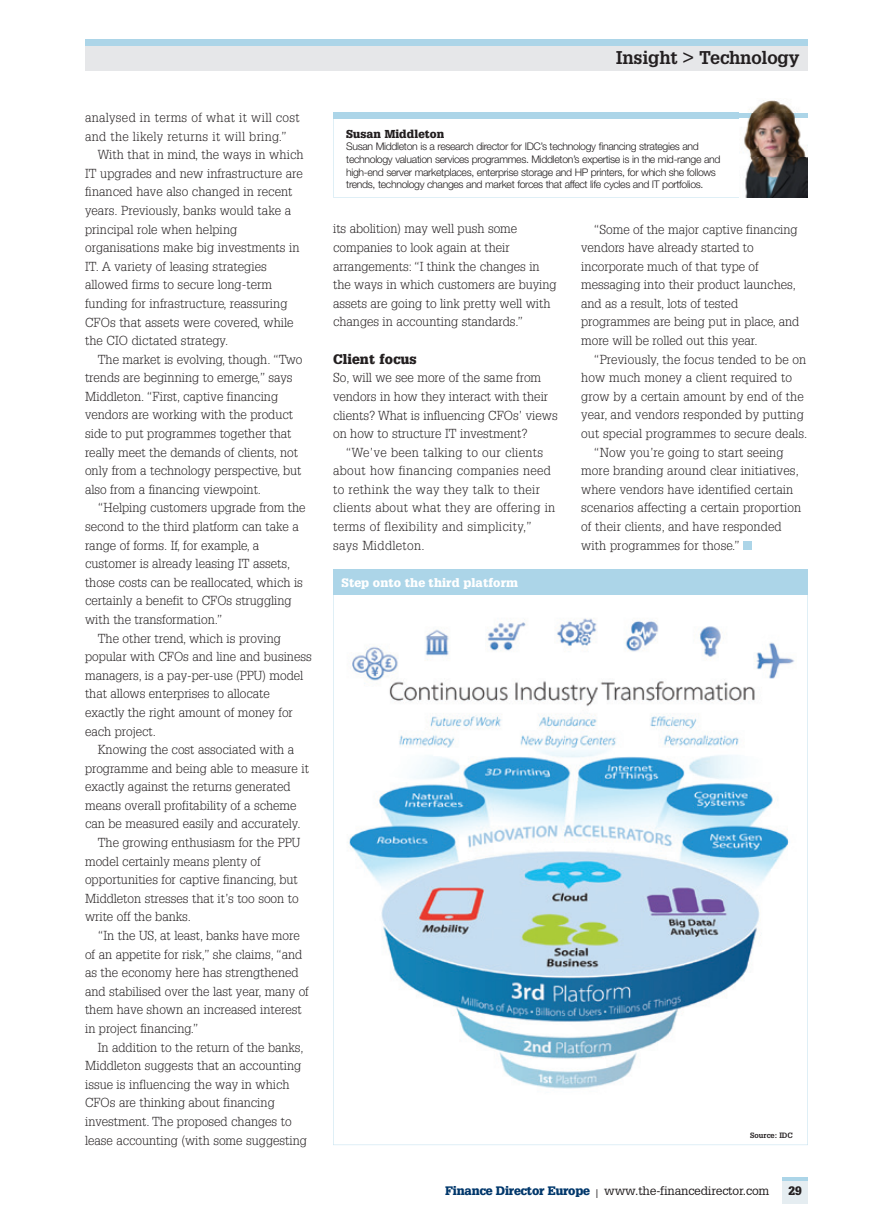
<style>
.page{position:relative;width:893px;height:1217px;background:#fff}
.page>*{position:absolute;margin:0;border:0;box-sizing:border-box;transform-origin:0 0}
.t1{font:700 18px "Glypha LT Std";letter-spacing:-.01em;color:#231f20}
.t2{font:900 13.5px "Glypha LT Std";letter-spacing:.01em;color:#231f20}
.t3{font:300 12.75px/18.6px "Glypha LT Std";color:#231f20}
.t4{font:300 12.75px/18.6px "Glypha LT Std";letter-spacing:.025em;color:#231f20}
.t5{font:12px "Glypha LT Std";letter-spacing:-.01em;color:#231f20}
.t6{font:900 12px "Glypha LT Std";letter-spacing:.01em;color:#fff}
.t7{font:900 12px "Glypha LT Std";color:#231f20}
.t8{font:900 11.25px "Glypha LT Std";letter-spacing:.01em;color:#231f20}
.t9{font:300 10.5px/12.6px "Helvetica Neue LT Std";letter-spacing:-.03em;color:#231f20}
.t10{font:700 7.5px "Glypha LT Std";color:#231f20}
.s1{font-weight:900;color:#00376b}
</style>
<div class="page">
<div style="left:85px;top:41px;width:723px;height:30px;background:#e6e7e9"></div>
<div style="left:85px;top:39px;width:723px;height:6px;background:#acd5e8"></div>
<div style="left:782px;top:1177px;width:26px;height:26px;background:#e5edf1"></div>
<hr style="left:782px;top:1177px;width:26px;height:3px;background:#acd5e8">
<div style="left:743px;top:540px;width:9px;height:9px;background:#acd5e8"></div>
<div style="left:333px;top:113px;width:475px;height:6px;background:#acd5e8"></div>
<img style="left:807px;top:119px;width:1px;height:78px">
<img style="left:740px;top:100px;width:67px;height:97px">
<svg style="left:333px;top:595px;width:475px;height:549px"></svg>
<div style="left:333px;top:569px;width:475px;height:26px;background:#acd5e8"></div>
<img style="left:340px;top:611px;width:460px;height:494px">
<p class="t4" style="left:85px;top:108px;width:216px">analysed in terms of what it will cost and the likely returns it will bring.”</p>
<p class="t3" style="left:85px;top:145px;width:220px;text-indent:13px">With that in mind, the ways in which IT upgrades and new infrastructure are financed have also changed in recent years. Previously, banks would take a principal role when helping organisations make big investments in IT. A variety of leasing strategies allowed firms to secure long-term funding for infrastructure, reassuring CFOs that assets were covered, while the CIO dictated strategy.</p>
<p class="t3" style="left:85px;top:350px;width:219px;text-indent:13px">The market is evolving, though. “Two trends are beginning to emerge,” says Middleton. “First, captive financing vendors are working with the product side to put programmes together that really meet the demands of clients, not only from a technology perspective, but also from a financing viewpoint.</p>
<p class="t3" style="left:85px;top:498px;width:222px;text-indent:13px">“Helping customers upgrade from the second to the third platform can take a range of forms. If, for example, a customer is already leasing IT assets, those costs can be reallocated, which is certainly a benefit to CFOs struggling with the transformation.”</p>
<p class="t3" style="left:85px;top:628px;width:228px;text-indent:13px">The other trend, which is proving popular with CFOs and line and business managers, is a pay-per-use (PPU) model that allows enterprises to allocate exactly the right amount of money for each project.</p>
<p class="t3" style="left:85px;top:740px;width:225px;text-indent:13px">Knowing the cost associated with a programme and being able to measure it exactly against the returns generated means overall profitability of a scheme can be measured easily and accurately.</p>
<p class="t3" style="left:85px;top:833px;width:217px;text-indent:13px">The growing enthusiasm for the PPU model certainly means plenty of opportunities for captive financing, but Middleton stresses that it’s too soon to write off the banks.</p>
<p class="t3" style="left:85px;top:926px;width:225px;text-indent:13px">“In the US, at least, banks have more of an appetite for risk,” she claims, “and as the economy here has strengthened and stabilised over the last year, many of them have shown an increased interest in project financing.”</p>
<p class="t3" style="left:85px;top:1037px;width:223px;text-indent:13px">In addition to the return of the banks, Middleton suggests that an accounting issue is influencing the way in which CFOs are thinking about financing investment. The proposed changes to lease accounting (with some suggesting</p>
<h4 class="t1" style="left:616px;top:46px;width:185px">Insight &gt; Technology</h4>
<p class="t8" style="left:346px;top:127px;width:100px">Susan Middleton</p>
<p class="t9" style="left:346px;top:140px;width:376px">Susan Middleton is a research director for IDC’s technology financing strategies and technology valuation services programmes. Middleton’s expertise is in the mid-range and high-end server marketplaces, enterprise storage and HP printers, for which she follows trends, technology changes and market forces that affect life cycles and IT portfolios.</p>
<p class="t3" style="left:333px;top:220px;width:225px">its abolition) may well push some companies to look again at their arrangements: “I think the changes in the ways in which customers are buying assets are going to link pretty well with changes in accounting standards.”</p>
<h5 class="t2" style="left:333px;top:350px;width:85px">Client focus</h5>
<p class="t3" style="left:333px;top:368px;width:226px">So, will we see more of the same from vendors in how they interact with their clients? What is influencing CFOs’ views on how to structure IT investment?</p>
<p class="t4" style="left:333px;top:443px;width:224px;text-indent:13px">“We’ve been talking to our clients about how financing companies need to rethink the way they talk to their clients about what they are offering in terms of flexibility and simplicity,” says Middleton.</p>
<p class="t3" style="left:581px;top:220px;width:220px;text-indent:13px">“Some of the major captive financing vendors have already started to incorporate much of that type of messaging into their product launches, and as a result, lots of tested programmes are being put in place, and more will be rolled out this year.</p>
<p class="t3" style="left:581px;top:350px;width:228px;text-indent:13px">“Previously, the focus tended to be on how much money a client required to grow by a certain amount by end of the year, and vendors responded by putting out special programmes to secure deals.</p>
<p class="t3" style="left:581px;top:443px;width:222px;text-indent:13px">“Now you’re going to start seeing more branding around clear initiatives, where vendors have identified certain scenarios affecting a certain proportion of their clients, and have responded with programmes for those.”</p>
<p class="t6" style="left:342px;top:575px;width:178px">Step onto the third platform</p>
<p class="t10" style="left:750px;top:1129px;width:44px">Source: IDC</p>
<p class="t5" style="left:445px;top:1183px;width:325px"><span class="s1">Finance Director Europe</span> | www.the-financedirector.com</p>
<p class="t7" style="left:788px;top:1183px;width:15px">29</p>
</div>
